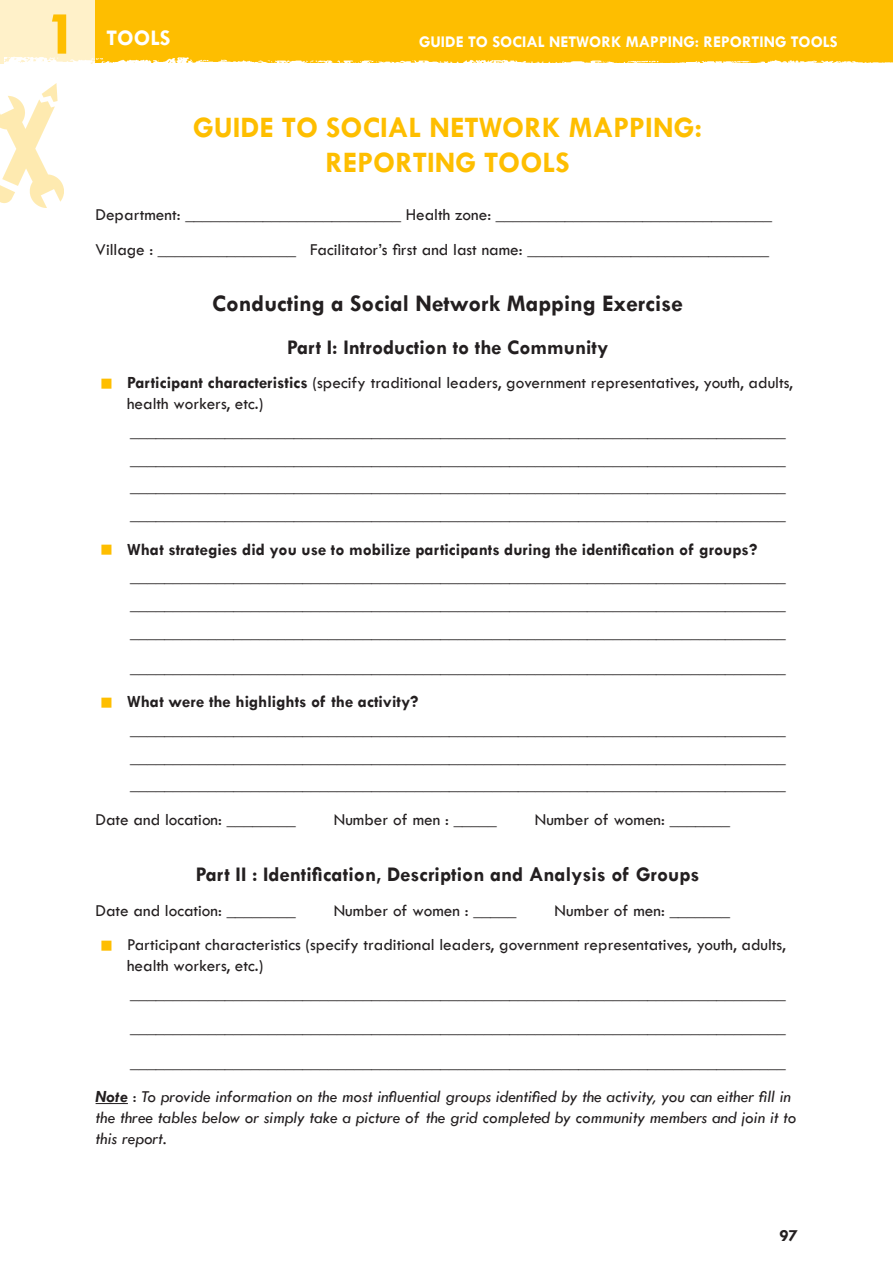
<style>
.page{position:relative;width:893px;height:1263px;background:#fff}
.page>*{position:absolute;margin:0;border:0;box-sizing:border-box;transform-origin:0 0}
.t1{font:700 63px "Tw Cen";color:#febe00}
.t2{font:700 30px/35.2px "Tw Cen";color:#febe00;text-align:center}
.t3{font:700 24px "Tw Cen";color:#231f20}
.t4{font:700 22.5px "Tw Cen";color:#fff}
.t5{font:700 21px "Tw Cen";color:#231f20}
.t6{font:17.25px/27.8px "Tw Cen";color:#231f20}
.t7{font:italic 17.25px/21px "Tw Cen";color:#231f20}
.t8{font:700 17.25px "Tw Cen";color:#231f20}
.t9{font:700 16.5px "Tw Cen";color:#fff}
.s1{color:#febe00}
.s2{font-weight:700}
.s3{font-style:normal}
</style>
<div class="page">
<div style="left:0;top:0;width:893px;height:63px;background:#febe00"></div>
<div style="left:0;top:0;width:94px;height:64px;background:#fff1c9"></div>
<img style="left:0;top:83px;width:63px;height:125px">
<hr style="left:96px;top:1103px;width:32px;height:1px;background:#231f20">
<h1 class="t1" style="left:45px;top:-4px;width:35px">1</h1>
<h3 class="t4" style="left:106px;top:24px;width:66px">TOOLS</h3>
<p class="t9" style="left:562px;top:31px;width:277px">GUIDE TO SOCIAL NETWORK MAPPING</p>
<p class="t9" style="left:419px;top:32px;width:420px">GUIDE TO SOCIAL NETWORK MAPPING: REPORTING TOOLS</p>
<h2 class="t2" style="left:193px;top:109px;width:511px">GUIDE TO SOCIAL NETWORK MAPPING:<br>REPORTING TOOLS</h2>
<p class="t6" style="left:96px;top:197px;width:678px;line-height:34.5px">Department: _________________________ Health zone: ________________________________<br>Village : ________________ Facilitator’s first and last name: ____________________________</p>
<h3 class="t3" style="left:212px;top:289px;width:472px">Conducting a Social Network Mapping Exercise</h3>
<p class="t5" style="left:287px;top:334px;width:323px">Part I: Introduction to the Community</p>
<p class="t6" style="left:127px;top:372px;width:667px;line-height:21px;text-indent:-27px"><span class="s1">■</span> <span class="s2">Participant characteristics</span> (specify traditional leaders, government representatives, youth, adults, health workers, etc.)</p>
<p class="t6" style="left:130px;top:417px;width:657px;text-align:justify">____________________________________________________________________________ ____________________________________________________________________________ ____________________________________________________________________________ ____________________________________________________________________________</p>
<p class="t6" style="left:130px;top:535px;width:657px;text-indent:-30px"><span class="s1">■</span> <span class="s2">What strategies did you use to mobilize participants during the identification of groups? </span>____________________________________________________________________________ ____________________________________________________________________________ ____________________________________________________________________________</p>
<p class="t6" style="left:130px;top:653px;width:657px">____________________________________________________________________________</p>
<p class="t6" style="left:130px;top:688px;width:657px;text-indent:-30px"><span class="s1">■</span> <span class="s2">What were the highlights of the activity? </span>____________________________________________________________________________ ____________________________________________________________________________ ____________________________________________________________________________</p>
<p class="t6" style="left:96px;top:805px;width:202px">Date and location: ________</p>
<p class="t6" style="left:334px;top:805px;width:164px">Number of men : _____</p>
<p class="t6" style="left:535px;top:805px;width:197px">Number of women: _______</p>
<p class="t5" style="left:196px;top:862px;width:505px">Part II : Identification, Description and Analysis of Groups</p>
<p class="t6" style="left:96px;top:896px;width:202px">Date and location: ________</p>
<p class="t6" style="left:334px;top:896px;width:184px">Number of women : _____</p>
<p class="t6" style="left:555px;top:896px;width:177px">Number of men: _______</p>
<p class="t6" style="left:127px;top:934px;width:660px;line-height:21px;text-indent:-27px"><span class="s1">■</span> Participant characteristics (specify traditional leaders, government representatives, youth, adults, health workers, etc.)</p>
<p class="t6" style="left:130px;top:979px;width:657px">____________________________________________________________________________</p>
<p class="t6" style="left:130px;top:1014px;width:657px">____________________________________________________________________________</p>
<p class="t6" style="left:130px;top:1048px;width:657px">____________________________________________________________________________</p>
<p class="t7" style="left:96px;top:1086px;width:697px"><span class="s2">Note</span> <span class="s3">:</span> To provide information on the most influential groups identified by the activity, you can either fill in</p>
<p class="t7" style="left:96px;top:1107px;width:702px">the three tables below or simply take a picture of the grid completed by community members and join it to this report.</p>
<p class="t8" style="left:780px;top:1226px;width:20px">97</p>
</div>
